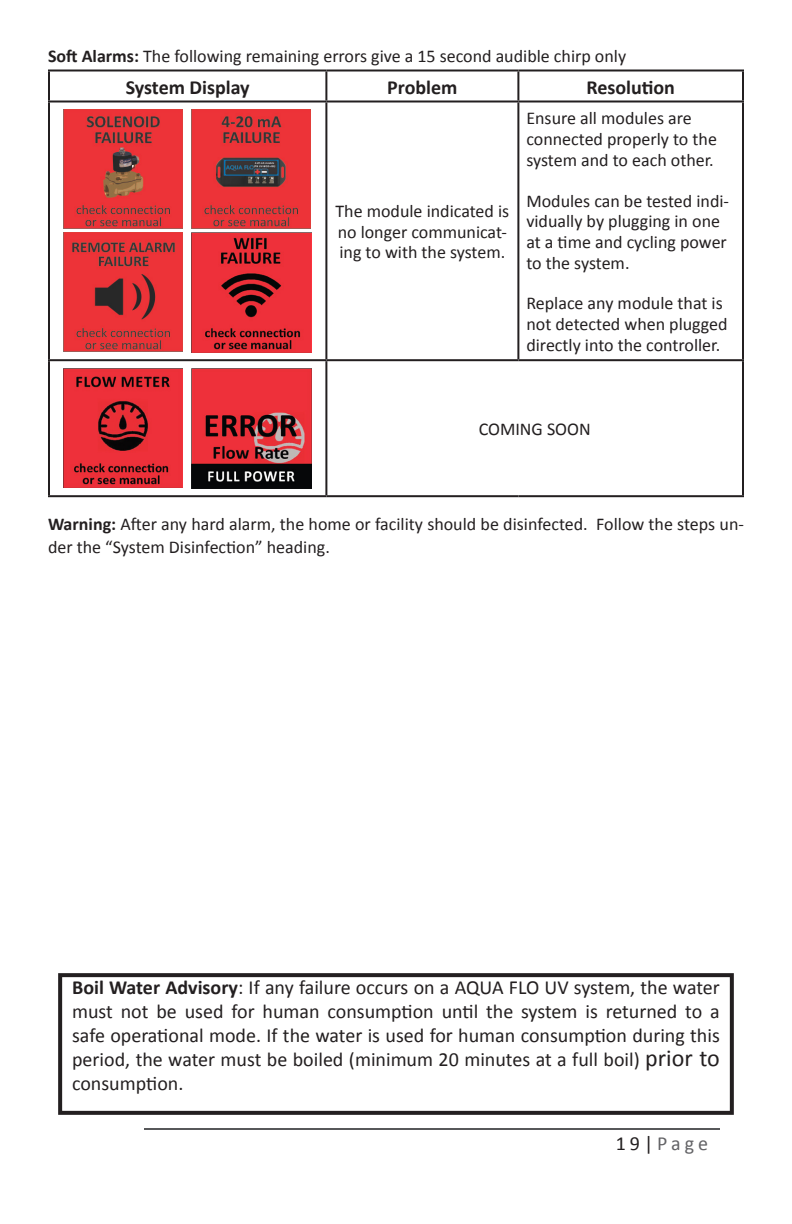
<style>
.page{position:relative;width:792px;height:1224px;background:#fff}
.page>*{position:absolute;margin:0;border:0;box-sizing:border-box;transform-origin:0 0}
.t1{font:20px/24px "Calibri";color:#231f20;text-align:justify}
.t2{font:700 20px "Calibri";color:#231f20}
.t3{font:20px "Calibri";letter-spacing:.195em;color:#636366}
.t4{font:18px/20.8px "Calibri";color:#231f20}
.s1{font-weight:700}
.s2{font-size:24px}
.s3{color:#231f20}
</style>
<div class="page">
<hr style="left:144px;top:1128px;width:576px;height:2px;background:#57585a">
<hr style="left:48px;top:70px;width:278px;height:2px;background:#231f20">
<hr style="left:48px;top:72px;width:2px;height:28px;background:#231f20">
<hr style="left:326px;top:70px;width:192px;height:2px;background:#231f20">
<hr style="left:325px;top:72px;width:2px;height:28px;background:#231f20">
<hr style="left:518px;top:70px;width:226px;height:2px;background:#231f20">
<hr style="left:517px;top:72px;width:2px;height:28px;background:#231f20">
<hr style="left:742px;top:72px;width:2px;height:28px;background:#231f20">
<hr style="left:48px;top:100px;width:278px;height:2px;background:#231f20">
<hr style="left:48px;top:102px;width:2px;height:257px;background:#231f20">
<hr style="left:326px;top:100px;width:192px;height:2px;background:#231f20">
<hr style="left:325px;top:102px;width:2px;height:257px;background:#231f20">
<hr style="left:518px;top:100px;width:226px;height:2px;background:#231f20">
<hr style="left:517px;top:102px;width:2px;height:257px;background:#231f20">
<hr style="left:742px;top:102px;width:2px;height:257px;background:#231f20">
<hr style="left:48px;top:359px;width:278px;height:2px;background:#231f20">
<hr style="left:48px;top:361px;width:2px;height:134px;background:#231f20">
<hr style="left:326px;top:359px;width:192px;height:2px;background:#231f20">
<hr style="left:325px;top:361px;width:2px;height:134px;background:#231f20">
<hr style="left:518px;top:359px;width:226px;height:2px;background:#231f20">
<hr style="left:742px;top:361px;width:2px;height:134px;background:#231f20">
<hr style="left:48px;top:495px;width:278px;height:2px;background:#231f20">
<hr style="left:326px;top:495px;width:192px;height:2px;background:#231f20">
<hr style="left:518px;top:495px;width:226px;height:2px;background:#231f20">
<img style="left:64px;top:110px;width:119px;height:118px">
<img style="left:192px;top:110px;width:119px;height:119px">
<img style="left:64px;top:232px;width:119px;height:119px">
<img style="left:192px;top:232px;width:120px;height:120px">
<img style="left:64px;top:368px;width:119px;height:119px">
<img style="left:192px;top:368px;width:120px;height:120px">
<div style="left:58px;top:973px;width:676px;height:142px;border:4px solid #231f20"></div>
<p class="t4" style="left:48px;top:45px;width:580px"><span class="s1">Soft Alarms:</span> The following remaining errors give a 15 second audible chirp only</p>
<p class="t2" style="left:126px;top:73px;width:125px">System Display</p>
<p class="t2" style="left:387px;top:73px;width:72px">Problem</p>
<p class="t2" style="left:586px;top:73px;width:90px">Resolution</p>
<p class="t4" style="left:336px;top:200px;width:175px">The module indicated is no longer communicat&shy;ing to with the system.</p>
<p class="t4" style="left:526px;top:108px;width:192px">Ensure all modules are connected properly to the system and to each other.</p>
<p class="t4" style="left:526px;top:190px;width:204px">Modules can be tested indi&shy;vidually by plugging in one at a time and cycling power to the system.</p>
<p class="t4" style="left:526px;top:292px;width:203px">Replace any module that is not detected when plugged directly into the controller.</p>
<p class="t4" style="left:479px;top:418px;width:114px">COMING SOON</p>
<p class="t4" style="left:48px;top:512px;width:697px;line-height:23px"><span class="s1">Warning:</span> After any hard alarm, the home or facility should be disinfected. Follow the steps un&shy;der the “System Disinfection” heading.</p>
<p class="t1" style="left:72px;top:975px;width:649px"><span class="s1">Boil Water Advisory</span>: If any failure occurs on a AQUA FLO UV system, the water must not be used for human consumption until the system is returned to a safe operational mode. If the water is used for human consumption during this period, the water must be boiled (minimum 20 minutes at a full boil) <span class="s2">prior to </span>consumption.</p>
<p class="t3" style="left:616px;top:1129px;width:94px"><span class="s3">19|</span>Page</p>
</div>
